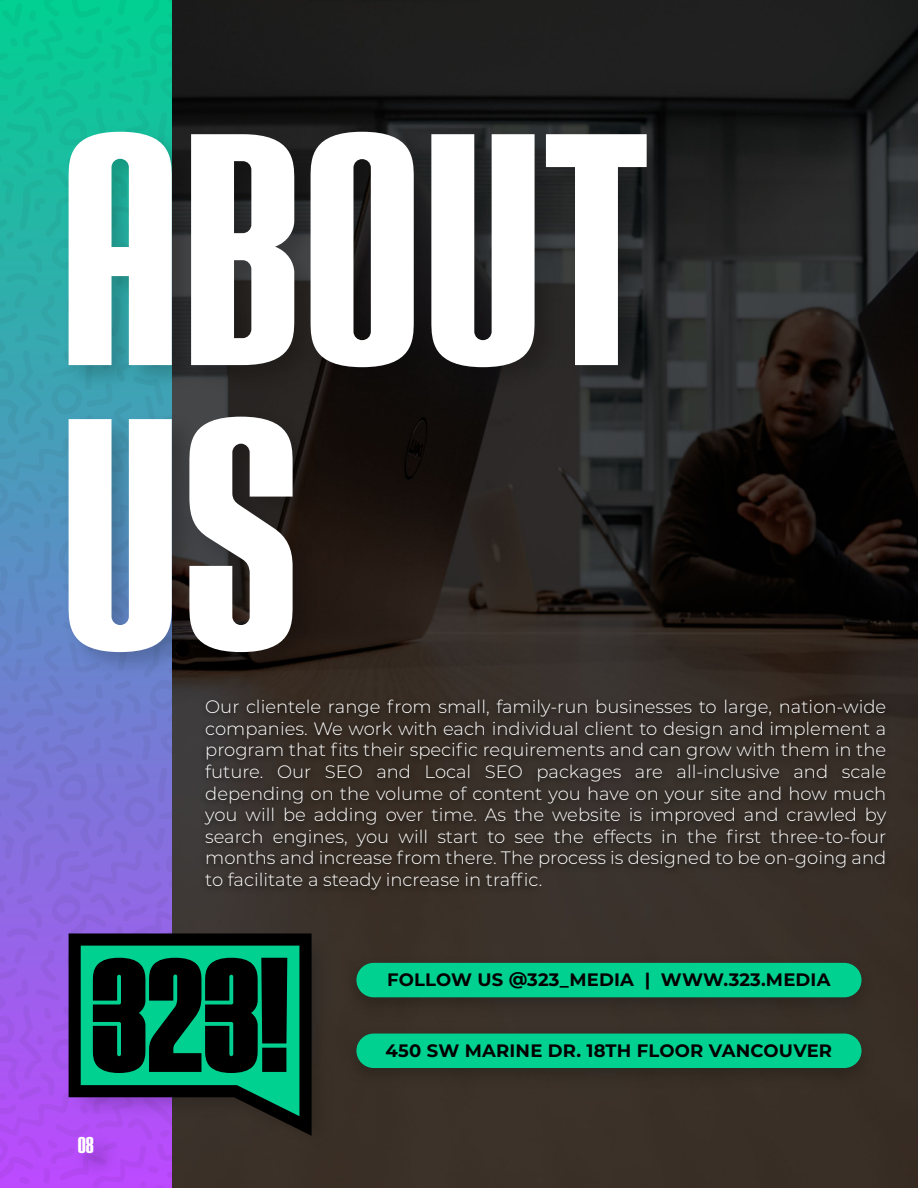
<style>
.page{position:relative;width:918px;height:1188px;background:#fff}
.page>*{position:absolute;margin:0;border:0;box-sizing:border-box;transform-origin:0 0}
.t1{font:346.2px/284.9px "House Gothic HG23 Cond BOLD1";letter-spacing:.01em;color:#fff}
.t2{font:24px "House Gothic HG23 Cond BOLD1";color:#fff}
.t3{font:300 18px/21.6px "Montserrat";color:#fff;text-align:justify}
.t4{font:700 18px "Montserrat";letter-spacing:.01em;color:#000}
</style>
<div class="page">
<img style="left:172px;top:0;width:746px;height:1188px">
<div style="left:0;top:0;width:172px;height:1188px;background:linear-gradient(to bottom,#01ce90,#bb48fc)"></div>
<img style="left:66px;top:1158px;width:61px;height:30px">
<img style="left:62px;top:1037px;width:279px;height:121px">
<svg style="left:69px;top:1037px;width:243px;height:99px;background:#254953"></svg>
<img style="left:49px;top:64px;width:635px;height:973px">
<img style="left:195px;top:644px;width:706px;height:302px">
<div style="left:337px;top:950px;width:544px;height:71px;background:#382f27"></div>
<div style="left:356px;top:963px;width:506px;height:34px;background:#00d191;border-radius:17px"></div>
<div style="left:337px;top:1021px;width:544px;height:73px;background:#392f26"></div>
<div style="left:356px;top:1034px;width:506px;height:34px;background:#00d191;border-radius:17px"></div>
<h1 class="t1" style="left:61px;top:111px;width:588px">ABOUT<br>US</h1>
<p class="t3" style="left:205px;top:695px;width:683px">Our clientele range from small, family-run businesses to large, nation-wide companies. We work with each individual client to design and implement a program that fits their specific requirements and can grow with them in the future. Our SEO and Local SEO packages are all-inclusive and scale depending on the volume of content you have on your site and how much you will be adding over time. As the website is improved and crawled by search engines, you will start to see the effects in the first three-to-four months and increase from there. The process is designed to be on-going and to facilitate a steady increase in traffic.</p>
<p class="t4" style="left:387px;top:967px;width:445px">FOLLOW US @323_MEDIA | WWW.323.MEDIA</p>
<h2 class="t2" style="left:78px;top:1133px;width:18px">08</h2>
<p class="t4" style="left:386px;top:1038px;width:448px">450 SW MARINE DR. 18TH FLOOR VANCOUVER</p>
</div>
